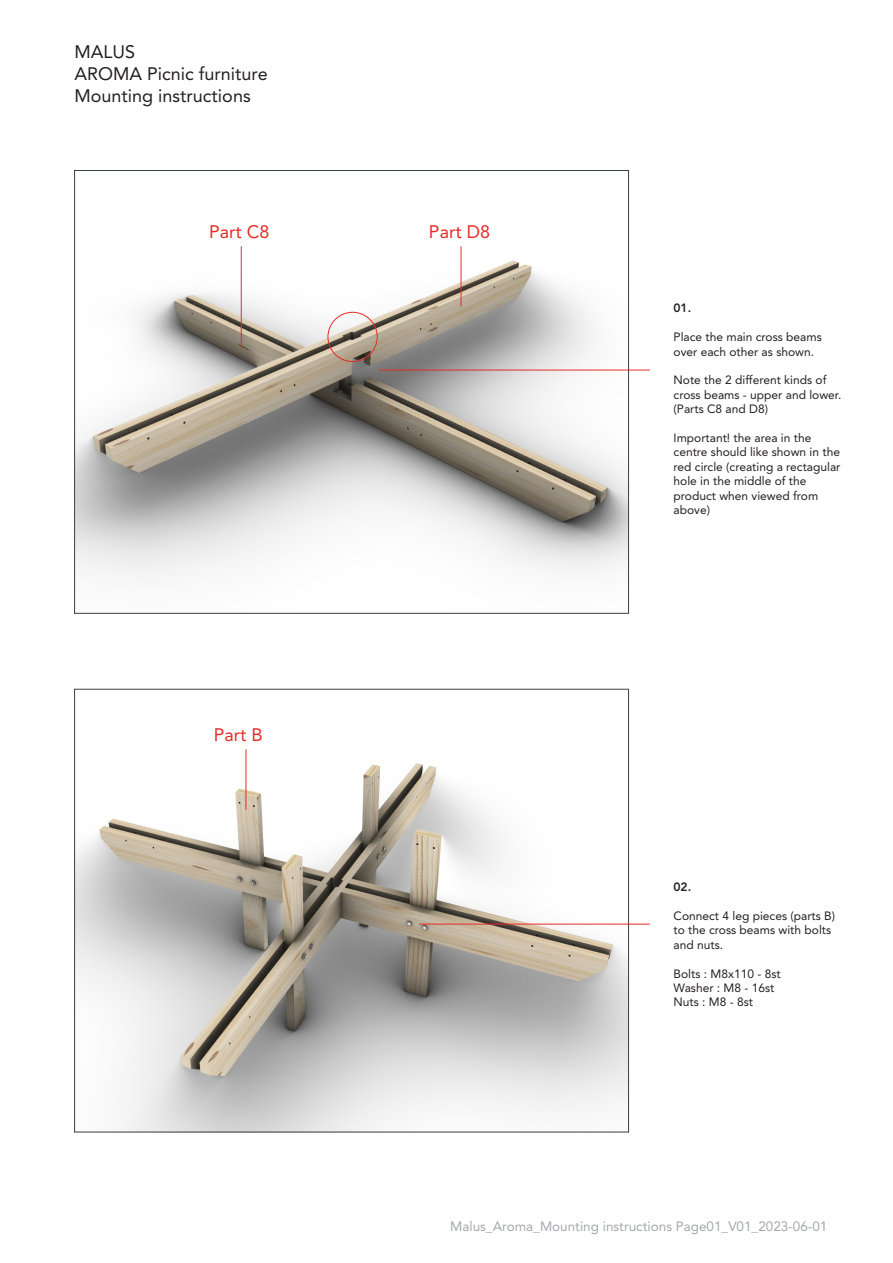
<style>
.page{position:relative;width:893px;height:1263px;background:#fff}
.page>*{position:absolute;margin:0;border:0;box-sizing:border-box;transform-origin:0 0}
.t1{font:18px/21.6px "Avenir LT Std";color:#231f20}
.t2{font:18px "Avenir LT Std";color:#e52b27}
.t3{font:13.5px "Avenir LT Std";color:#a5a8ac}
.t4{font:12px/14.4px "Avenir LT Std";color:#231f20}
.t5{font:800 12px "Avenir LT Std";color:#231f20}
</style>
<div class="page">
<img style="left:76px;top:246px;width:551px;height:331px">
<img style="left:76px;top:749px;width:551px;height:381px">
<hr style="left:380px;top:370px;width:270px;height:1px;background:#e52b27">
<hr style="left:419px;top:924px;width:230px;height:1px;background:#e52b27">
<div style="left:328px;top:312px;width:50px;height:50px;border:1px solid #e52b27;border-radius:50%"></div>
<hr style="left:461px;top:247px;width:1px;height:59px;background:#e52b27">
<hr style="left:241px;top:247px;width:1px;height:101px;background:#e52b27">
<hr style="left:246px;top:750px;width:1px;height:59px;background:#e52b27">
<h1 class="t1" style="left:75px;top:42px;width:195px">MALUS<br>AROMA Picnic furniture<br>Mounting instructions</h1>
<h1 class="t2" style="left:209px;top:221px;width:62px">Part C8</h1>
<h1 class="t2" style="left:429px;top:221px;width:63px">Part D8</h1>
<h1 class="t2" style="left:214px;top:724px;width:51px">Part B</h1>
<p class="t5" style="left:674px;top:301px;width:19px">01.</p>
<p class="t4" style="left:674px;top:330px;width:150px">Place the main cross beams over each other as shown.</p>
<p class="t4" style="left:674px;top:373px;width:169px">Note the 2 different kinds of cross beams - upper and lower. (Parts C8 and D8)</p>
<p class="t4" style="left:674px;top:431px;width:168px">Important! the area in the centre should like shown in the red circle (creating a rectagular hole in the middle of the product when viewed from above)</p>
<p class="t5" style="left:674px;top:880px;width:19px">02.</p>
<p class="t4" style="left:674px;top:909px;width:163px">Connect 4 leg pieces (parts B) to the cross beams with bolts and nuts.</p>
<p class="t4" style="left:674px;top:966px;width:109px">Bolts : M8x110 - 8st<br>Washer : M8 - 16st<br>Nuts : M8 - 8st</p>
<p class="t3" style="left:450px;top:1218px;width:379px">Malus_Aroma_Mounting instructions Page01_V01_2023-06-01</p>
</div>
